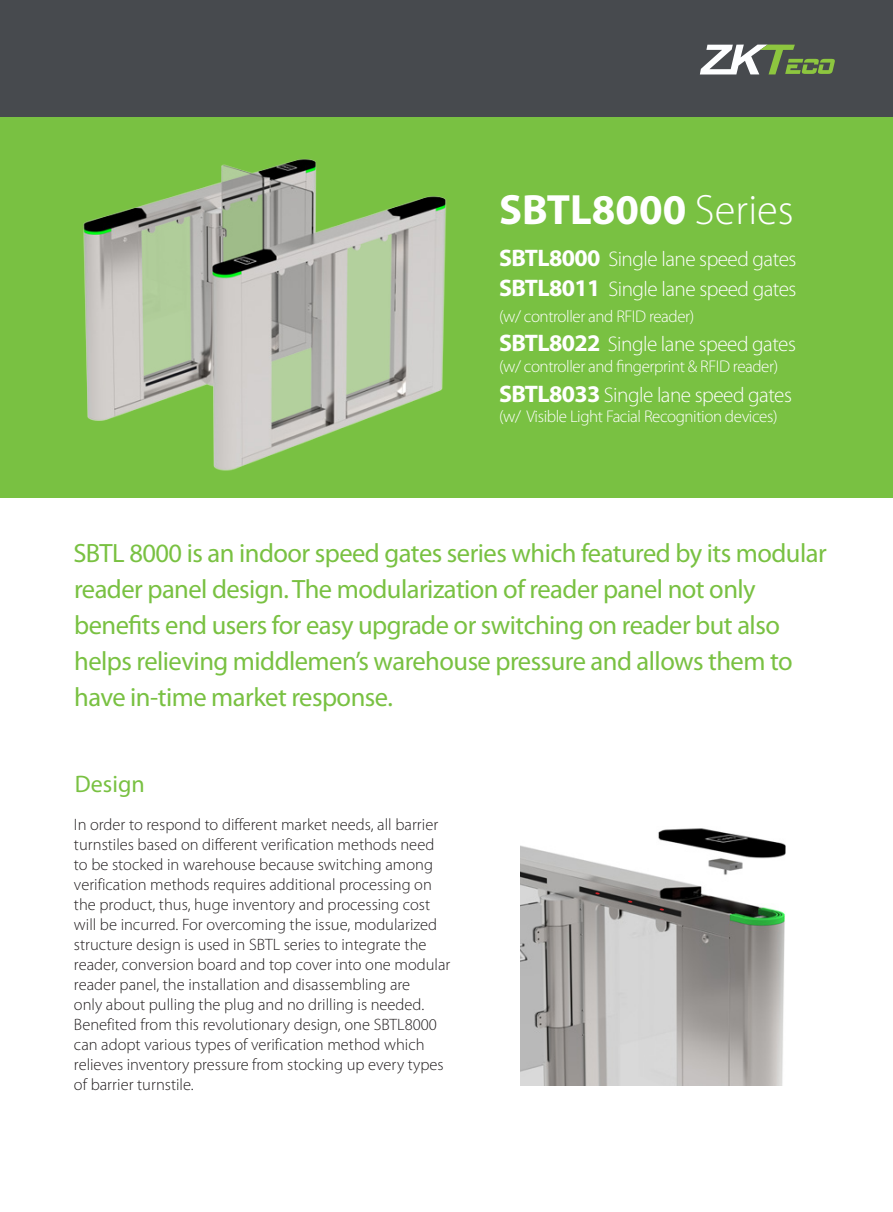
<style>
.page{position:relative;width:893px;height:1212px;background:#fff}
.page>*{position:absolute;margin:0;border:0;box-sizing:border-box;transform-origin:0 0}
.t1{font:700 42.6px "Myriad Pro";color:#fff}
.Headline{font:26.55px "Myriad Pro";letter-spacing:-.02em;color:#79c142}
.Headline_2{font:24px "Myriad Pro";color:#79c142}
.Headline-2{font:300 21.3px "Myriad Pro";letter-spacing:-.025em;color:#fff}
.Headline-3{font:300 16.95px "Myriad Pro";letter-spacing:-.025em;color:#fff}
.TS_introduction{font:300 16.5px "Myriad Pro";color:#231f20}
.s1{font-weight:300}
.s2{font-weight:700;font-size:24px}
</style>
<div class="page">
<div style="left:0;top:0;width:893px;height:117px;background:#474a4e"></div>
<div style="left:0;top:117px;width:893px;height:380px;background:#79c142"></div>
<svg style="left:700px;top:45px;width:135px;height:29px"></svg>
<img style="left:83px;top:158px;width:364px;height:313px">
<img style="left:521px;top:828px;width:265px;height:258px">
<svg style="left:660px;top:908px;width:4px;height:3px"></svg>
<svg style="left:628px;top:900px;width:4px;height:3px"></svg>
<p class="t1" style="left:499px;top:182px;width:296px">SBTL8000 <span class="s1">Series</span></p>
<p class="Headline-2" style="left:499px;top:246px;width:299px"><span class="s2">SBTL8000</span> Single lane speed gates</p>
<p class="Headline-2" style="left:499px;top:276px;width:299px"><span class="s2">SBTL8011</span> Single lane speed gates</p>
<p class="Headline-3" style="left:499px;top:306px;width:197px">(w/ controller and RFID reader)</p>
<p class="Headline-2" style="left:499px;top:331px;width:298px"><span class="s2">SBTL8022</span> Single lane speed gates</p>
<p class="Headline-3" style="left:499px;top:356px;width:281px">(w/ controller and fingerprint &amp; RFID reader)</p>
<p class="Headline-2" style="left:499px;top:382px;width:294px"><span class="s2">SBTL8033</span> Single lane speed gates</p>
<p class="Headline-3" style="left:499px;top:406px;width:280px">(w/ Visible Light Facial Recognition devices)</p>
<p class="Headline" style="left:73px;top:537px;width:755px">SBTL 8000 is an indoor speed gates series which featured by its modular</p>
<p class="Headline" style="left:74px;top:573px;width:683px">reader panel design. The modularization of reader panel not only</p>
<p class="Headline" style="left:74px;top:609px;width:707px">benefits end users for easy upgrade or switching on reader but also</p>
<p class="Headline" style="left:74px;top:645px;width:720px">helps relieving middlemen’s warehouse pressure and allows them to</p>
<p class="Headline" style="left:74px;top:681px;width:320px">have in-time market response.</p>
<p class="Headline_2" style="left:75px;top:769px;width:71px">Design</p>
<p class="TS_introduction" style="left:74px;top:814px;width:366px">In order to respond to different market needs, all barrier</p>
<p class="TS_introduction" style="left:74px;top:834px;width:362px">turnstiles based on different verification methods need</p>
<p class="TS_introduction" style="left:74px;top:854px;width:361px">to be stocked in warehouse because switching among</p>
<p class="TS_introduction" style="left:74px;top:874px;width:359px">verification methods requires additional processing on</p>
<p class="TS_introduction" style="left:74px;top:894px;width:358px">the product, thus, huge inventory and processing cost</p>
<p class="TS_introduction" style="left:74px;top:914px;width:364px">will be incurred. For overcoming the issue, modularized</p>
<p class="TS_introduction" style="left:74px;top:934px;width:354px">structure design is used in SBTL series to integrate the</p>
<p class="TS_introduction" style="left:74px;top:954px;width:378px">reader, conversion board and top cover into one modular</p>
<p class="TS_introduction" style="left:74px;top:974px;width:338px">reader panel, the installation and disassembling are</p>
<p class="TS_introduction" style="left:74px;top:994px;width:352px">only about pulling the plug and no drilling is needed.</p>
<p class="TS_introduction" style="left:74px;top:1014px;width:364px">Benefited from this revolutionary design, one SBTL8000</p>
<p class="TS_introduction" style="left:74px;top:1034px;width:352px">can adopt various types of verification method which</p>
<p class="TS_introduction" style="left:74px;top:1055px;width:371px">relieves inventory pressure from stocking up every types</p>
<p class="TS_introduction" style="left:74px;top:1075px;width:121px">of barrier turnstile.</p>
</div>
